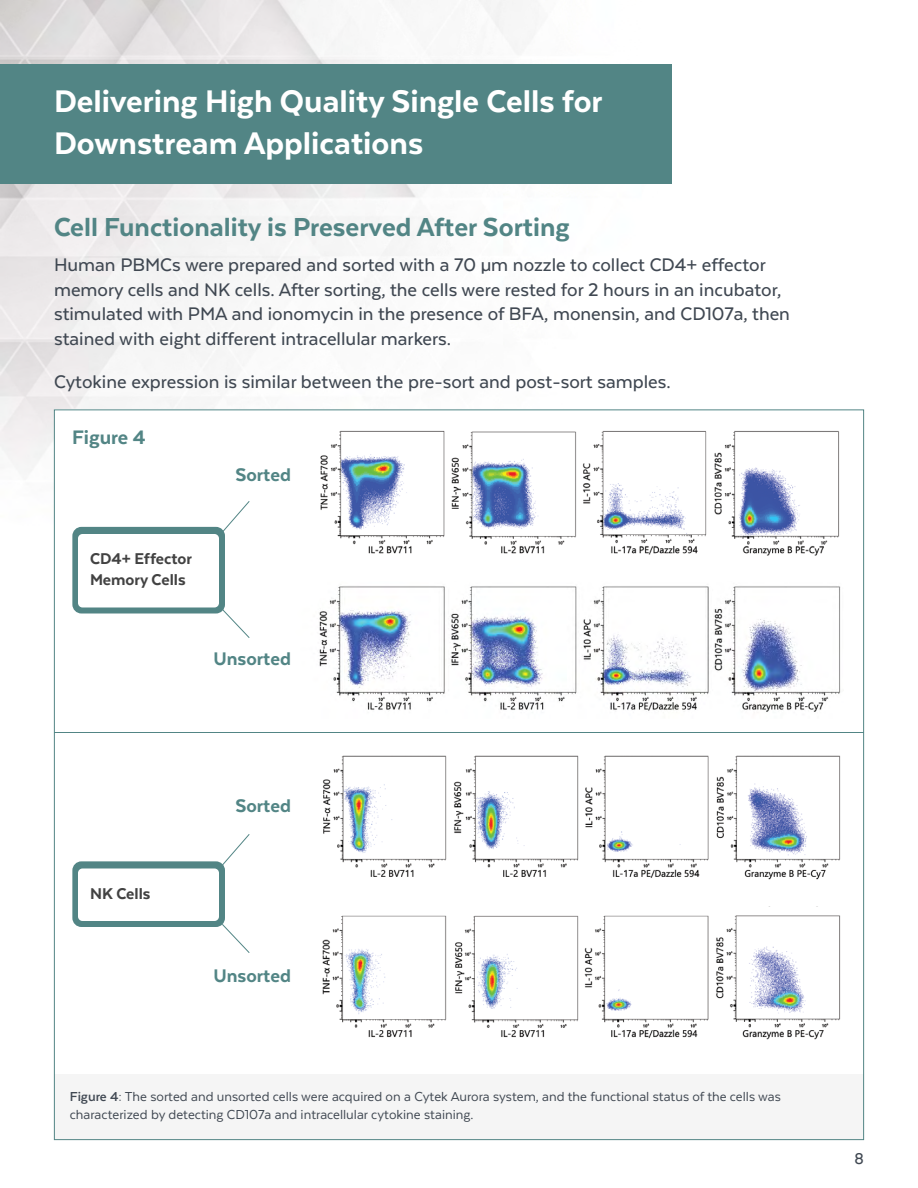
<style>
.page{position:relative;width:918px;height:1188px;background:#fff}
.page>*{position:absolute;margin:0;border:0;box-sizing:border-box;transform-origin:0 0}
.t1{font:800 36px/42px "Texta";color:#fff}
.t2{font:800 30px "Texta";color:#528585}
.t3{font:800 22.5px "Texta";color:#528585}
.t4{font:500 21px/24.8px "Texta";color:#404852}
.t5{font:800 21px "Texta";color:#528585}
.t6{font:800 18px/21px "Texta";color:#424242}
.t7{font:500 18px "Texta";color:#404852}
.t8{font:15px/18px "Texta";color:#404852}
.s1{font-weight:700}
</style>
<div class="page">
<img style="left:0;top:0;width:865px;height:1141px">
<div style="left:54px;top:410px;width:808px;height:730px;background:#fff"></div>
<div style="left:72px;top:527px;width:153px;height:87px;background:#528585;border-radius:9px"></div>
<div style="left:72px;top:861px;width:153px;height:66px;background:#528585;border-radius:9px"></div>
<div style="left:78px;top:534px;width:141px;height:73px;background:#fff;border-radius:4px"></div>
<div style="left:78px;top:868px;width:141px;height:53px;background:#fff;border-radius:4px"></div>
<div style="left:0;top:65px;width:672px;height:119px;background:#528585"></div>
<img style="left:320px;top:430px;width:520px;height:126px">
<img style="left:319px;top:586px;width:522px;height:126px">
<img style="left:323px;top:755px;width:518px;height:125px">
<img style="left:322px;top:915px;width:519px;height:125px">
<hr style="left:54px;top:732px;width:810px;height:1px;background:#528585">
<svg style="left:221px;top:501px;width:29px;height:32px"></svg>
<svg style="left:221px;top:834px;width:29px;height:32px"></svg>
<svg style="left:221px;top:608px;width:29px;height:30px"></svg>
<svg style="left:221px;top:923px;width:29px;height:30px"></svg>
<div style="left:55px;top:1075px;width:809px;height:64px;background:#f5f5f5"></div>
<h1 class="t1" style="left:54px;top:80px;width:550px">Delivering High Quality Single Cells for<br>Downstream Applications</h1>
<h2 class="t2" style="left:54px;top:211px;width:517px">Cell Functionality is Preserved After Sorting</h2>
<p class="t4" style="left:54px;top:252px;width:738px">Human PBMCs were prepared and sorted with a 70 μm nozzle to collect CD4+ effector memory cells and NK cells. After sorting, the cells were rested for 2 hours in an incubator, stimulated with PMA and ionomycin in the presence of BFA, monensin, and CD107a, then stained with eight different intracellular markers.</p>
<p class="t4" style="left:54px;top:369px;width:618px">Cytokine expression is similar between the pre-sort and post-sort samples.</p>
<p class="t3" style="left:72px;top:426px;width:75px">Figure 4</p>
<p class="t5" style="left:235px;top:464px;width:57px">Sorted</p>
<p class="t6" style="left:90px;top:548px;width:104px">CD4+ Effector<br>Memory Cells</p>
<p class="t5" style="left:213px;top:648px;width:79px">Unsorted</p>
<p class="t6" style="left:90px;top:882px;width:62px">NK Cells</p>
<p class="t5" style="left:235px;top:795px;width:57px">Sorted</p>
<p class="t5" style="left:213px;top:965px;width:79px">Unsorted</p>
<p class="t8" style="left:70px;top:1087px;width:713px"><span class="s1">Figure 4:</span> The sorted and unsorted cells were acquired on a Cytek Aurora system, and the functional status of the cells was characterized by detecting CD107a and intracellular cytokine staining.</p>
<p class="t7" style="left:855px;top:1150px;width:11px">8</p>
</div>
